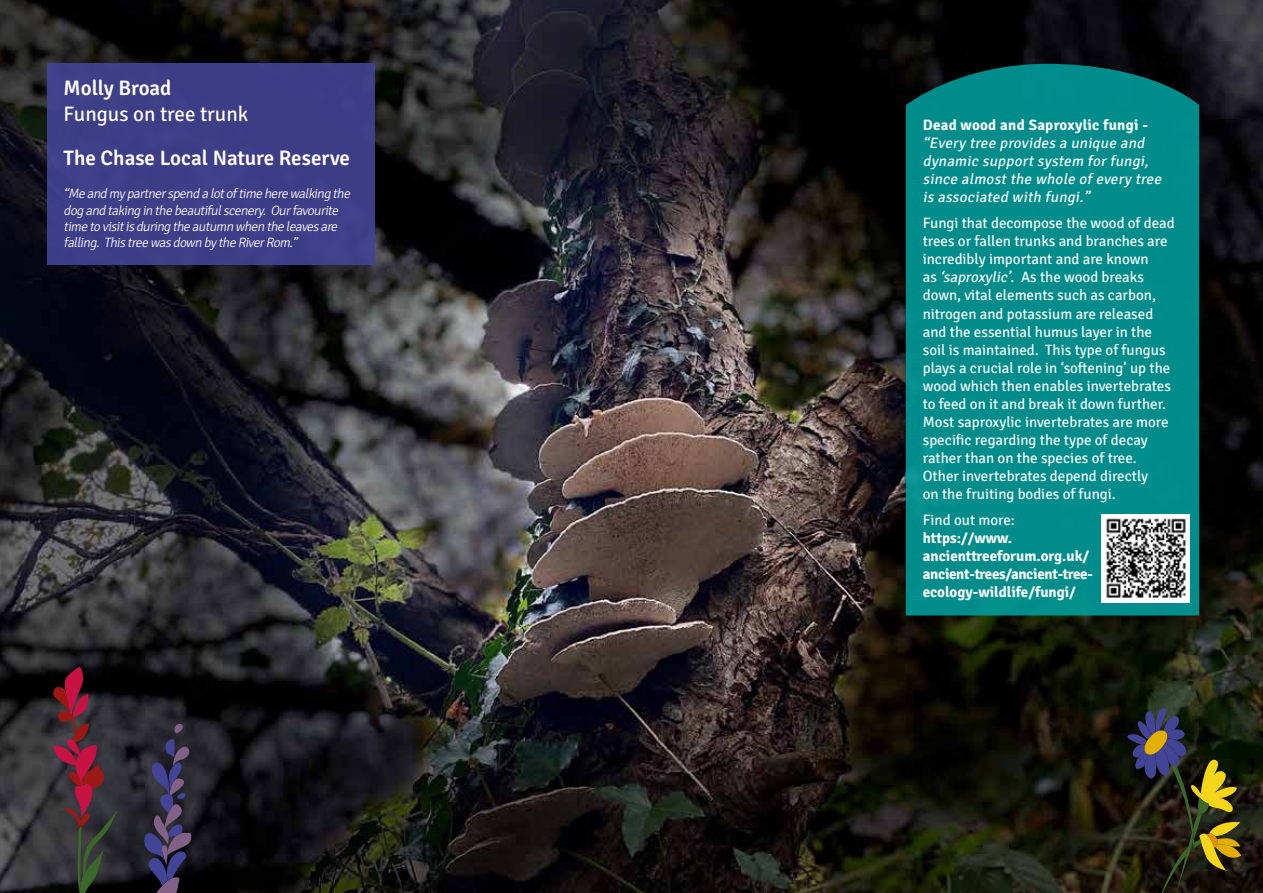
<style>
.page{position:relative;width:1263px;height:893px;background:#fff}
.page>*{position:absolute;margin:0;border:0;box-sizing:border-box;transform-origin:0 0}
.t1{font:600 21px "Signika";color:#fff}
.t2{font:21px "Signika";color:#fff}
.t3{font:15px/18px "Signika";color:#fff}
.t4{font:italic 15px/18px "Signika";color:#fff}
.t5{font:700 15px/18px "Signika";color:#fff}
.t6{font:700 15px "Signika";letter-spacing:.02em;color:#fff}
.t7{font:italic 300 13.5px/16.2px "Signika";color:#fff}
.s1{font-style:italic}
</style>
<div class="page">
<img style="left:0;top:0;width:1263px;height:893px">
<div style="left:48px;top:64px;width:327px;height:201px;background:#3d3e87"></div>
<div style="left:906px;top:62px;width:293px;height:553px;background:#008c8b"></div>
<svg style="left:1124px;top:707px;width:117px;height:186px"></svg>
<svg style="left:51px;top:667px;width:66px;height:226px"></svg>
<svg style="left:143px;top:723px;width:50px;height:170px"></svg>
<div style="left:1101px;top:514px;width:89px;height:89px;background:#fff"></div>
<img style="left:1106px;top:518px;width:80px;height:80px">
<h1 class="t1" style="left:64px;top:73px;width:109px">Molly Broad</h1>
<h1 class="t2" style="left:64px;top:98px;width:186px">Fungus on tree trunk</h1>
<h1 class="t1" style="left:64px;top:143px;width:288px">The Chase Local Nature Reserve</h1>
<p class="t7" style="left:64px;top:185px;width:291px">“Meandmypartnerspendalotoftimeherewalkingthe dogandtakingin thebeautifulscenery. Ourfavourite timetovisitisduringtheautumn when theleavesare falling. Thistreewasdown bytheRiverRom.”</p>
<p class="t6" style="left:923px;top:114px;width:227px">Dead wood and Saproxylic fungi -</p>
<p class="t4" style="left:923px;top:133px;width:243px">“Every tree provides a unique and dynamic supportsystem forfungi, since almostthe whole ofevery tree is associated with fungi.”</p>
<p class="t3" style="left:923px;top:213px;width:253px">Fungi that decompose the wood of dead trees or fallen trunks and branches are incredibly important and are known<br>as <span class="s1">‘saproxylic’</span>. As the wood breaks down, vital elements such as carbon, nitrogen and potassium are released and the essential humus layer in the soil is maintained. This type of fungus plays a crucial role in ‘softening’ up the wood which then enables invertebrates to feed on it and break it down further.<br>Most saproxylic invertebrates are more specific regarding the type of decay rather than on the species of tree.<br>Other invertebrates depend directly<br>on the fruiting bodies of fungi.</p>
<p class="t3" style="left:923px;top:510px;width:94px">Find out more:</p>
<p class="t5" style="left:923px;top:528px;width:172px">https://www. ancienttreeforum.org.uk/ ancient-trees/ancient-tree&shy;ecology-wildlife/fungi/</p>
</div>
